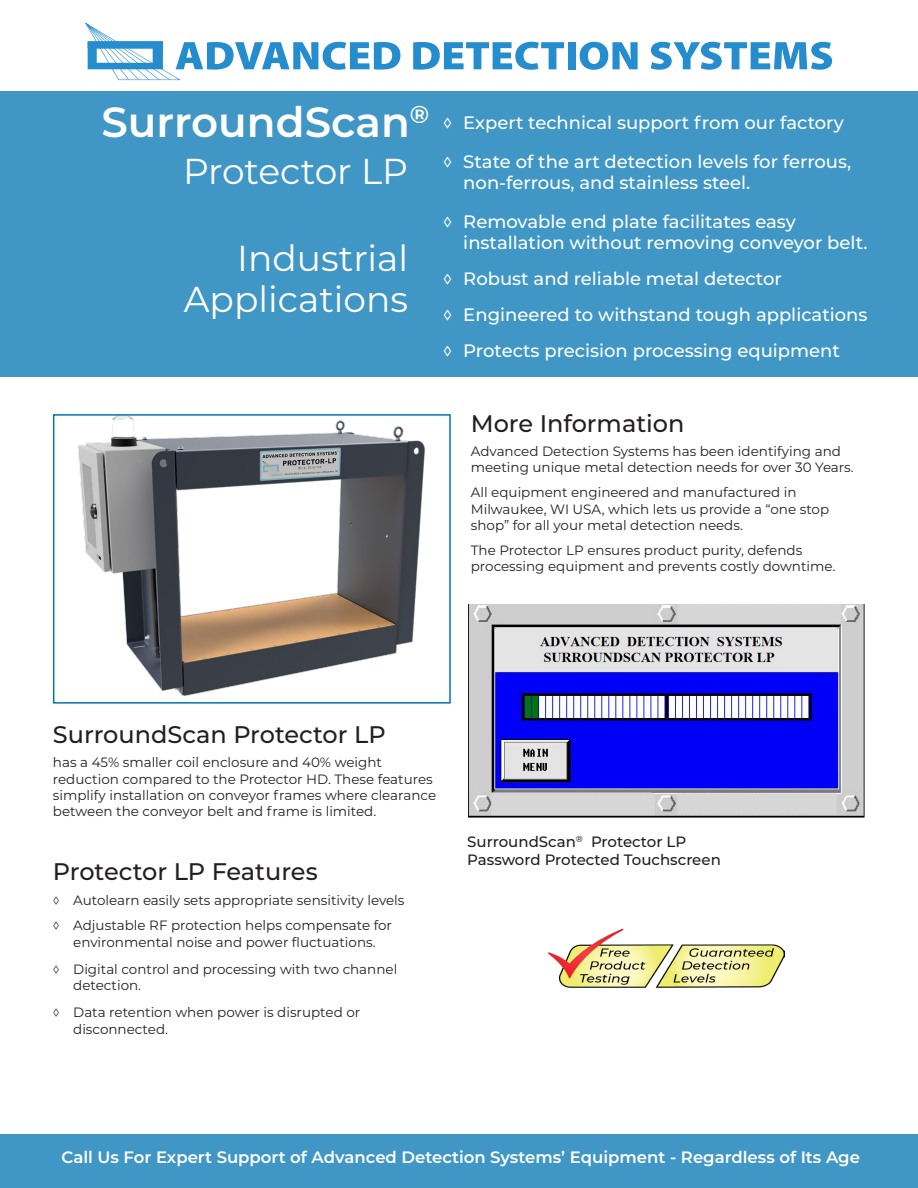
<style>
.page{position:relative;width:918px;height:1188px;background:#fff}
.page>*{position:absolute;margin:0;border:0;box-sizing:border-box;transform-origin:0 0}
.Proscan_title{font:600 42px "Montserrat";color:#fff}
.Proscan_title-2{font:36px/40.5px "Montserrat";color:#fff;text-align:right}
.Section_Title{font:500 24px "Montserrat";color:#231f20}
.t1{font:500 18px/21px "Montserrat";color:#fff}
.White_Text_Footer{font:600 16.5px "Montserrat";color:#fff}
.Feature_Header{font:500 15px/18px "Montserrat";color:#231f20}
.Feature_Text{font:13.5px/16.2px "Montserrat";color:#231f20}
</style>
<div class="page">
<div style="left:0;top:92px;width:918px;height:285px;background:#4097c5"></div>
<svg style="left:413px;top:42px;width:151px;height:28px"></svg>
<div style="left:568px;top:42px;width:7px;height:27px;background:#258dcd"></div>
<svg style="left:580px;top:42px;width:58px;height:28px"></svg>
<svg style="left:651px;top:42px;width:181px;height:28px"></svg>
<svg style="left:85px;top:22px;width:315px;height:58px"></svg>
<div style="left:0;top:1134px;width:918px;height:54px;background:#4097c5"></div>
<img style="left:549px;top:928px;width:236px;height:60px">
<img style="left:77px;top:417px;width:348px;height:280px">
<div style="left:53px;top:414px;width:398px;height:290px;border:2px solid #0074b2"></div>
<img style="left:468px;top:605px;width:396px;height:212px">
<p class="Proscan_title" style="left:102px;top:92px;width:329px">SurroundScan<sup>®</sup></p>
<p class="t1" style="left:443px;top:111px;width:402px">◊ Expert technical support from our factory</p>
<p class="t1" style="left:463px;top:150px;width:389px;text-indent:-20px">◊ State of the art detection levels for ferrous, non-ferrous, and stainless steel.</p>
<p class="t1" style="left:463px;top:210px;width:406px;text-indent:-20px">◊ Removable end plate facilitates easy installation without removing conveyor belt.</p>
<p class="t1" style="left:443px;top:267px;width:340px">◊ Robust and reliable metal detector</p>
<p class="t1" style="left:443px;top:303px;width:426px">◊ Engineered to withstand tough applications</p>
<p class="t1" style="left:443px;top:339px;width:398px">◊ Protects precision processing equipment</p>
<p class="Proscan_title-2" style="left:183px;top:150px;width:227px">Protector LP</p>
<p class="Proscan_title-2" style="left:184px;top:237px;width:226px">Industrial<br>Applications</p>
<p class="Section_Title" style="left:471px;top:407px;width:215px">More Information</p>
<p class="Feature_Text" style="left:471px;top:443px;width:384px">Advanced Detection Systems has been identifying and meeting unique metal detection needs for over 30 Years.</p>
<p class="Feature_Text" style="left:471px;top:484px;width:360px">All equipment engineered and manufactured in<br>Milwaukee, WI USA, which lets us provide a “one stop shop” for all your metal detection needs.</p>
<p class="Feature_Text" style="left:471px;top:542px;width:366px">The Protector LP ensures product purity, defends processing equipment and prevents costly downtime.</p>
<p class="Section_Title" style="left:53px;top:717px;width:334px">SurroundScan Protector LP</p>
<p class="Feature_Text" style="left:53px;top:754px;width:385px">has a 45% smaller coil enclosure and 40% weight reduction compared to the Protector HD. These features simplify installation on conveyor frames where clearance between the conveyor belt and frame is limited.</p>
<p class="Section_Title" style="left:53px;top:854px;width:266px">Protector LP Features</p>
<p class="Feature_Text" style="left:53px;top:892px;width:353px">◊ Autolearn easily sets appropriate sensitivity levels</p>
<p class="Feature_Text" style="left:53px;top:917px;width:341px;text-align:center">◊ Adjustable RF protection helps compensate for environmental noise and power fluctuations.</p>
<p class="Feature_Text" style="left:73px;top:960px;width:326px;text-indent:-20px">◊ Digital control and processing with two channel detection.</p>
<p class="Feature_Text" style="left:73px;top:1004px;width:289px;text-indent:-20px">◊ Data retention when power is disrupted or disconnected.</p>
<p class="Feature_Header" style="left:467px;top:832px;width:255px">SurroundScan<sup>®</sup> Protector LP<br>Password Protected Touchscreen</p>
<p class="White_Text_Footer" style="left:62px;top:1145px;width:800px">Call Us For Expert Support of Advanced Detection Systems’ Equipment - Regardless of Its Age</p>
</div>
